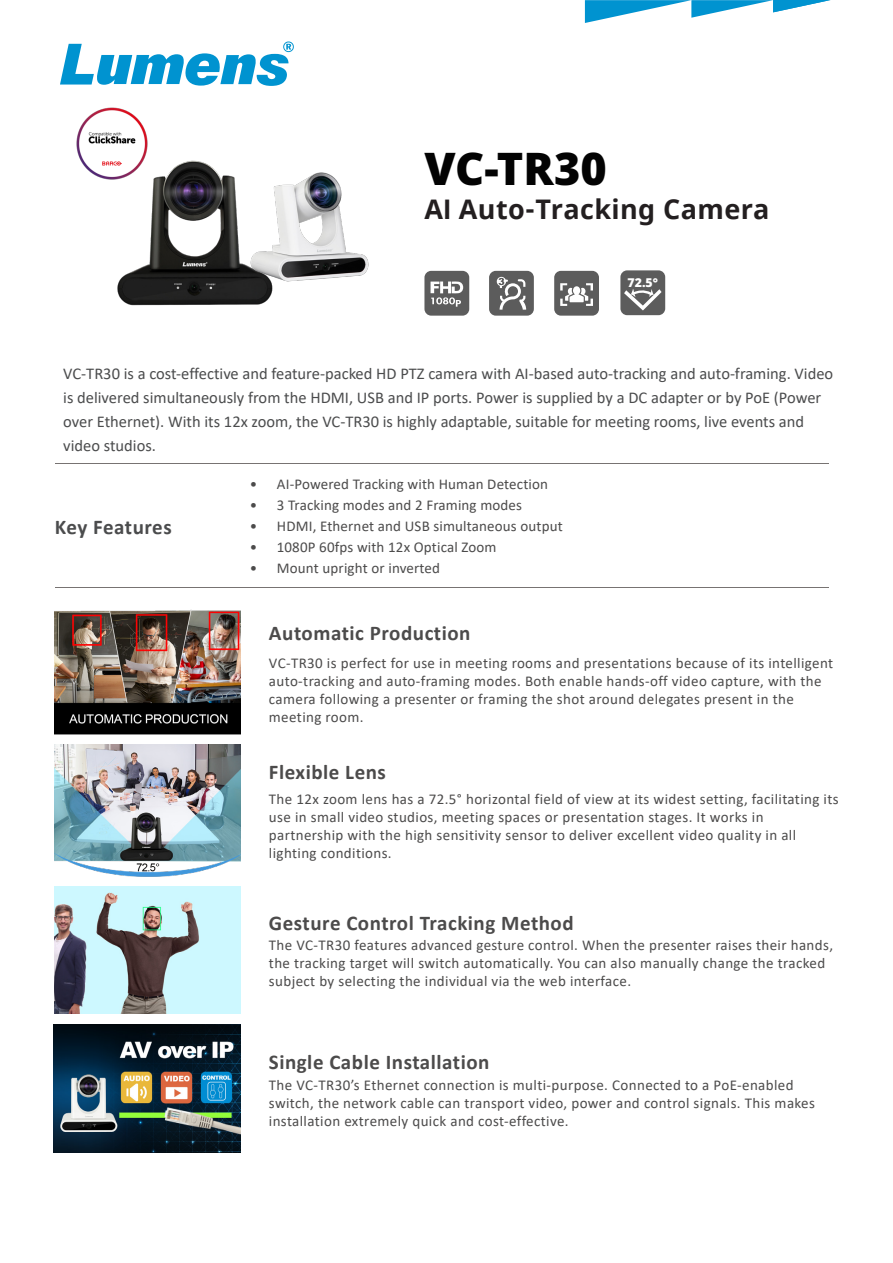
<style>
.page{position:relative;width:893px;height:1263px;background:#fff}
.page>*{position:absolute;margin:0;border:0;box-sizing:border-box;transform-origin:0 0}
.t1{font:900 45px "Noto Sans";color:#030303}
.t2{font:700 27px "Noto Sans";letter-spacing:.015em;color:#231f20}
.t3{font:700 21px "Calibri";letter-spacing:.025em;color:#4c4b4b}
.t4{font:700 21px "Calibri";letter-spacing:.015em;color:#4b4c4d}
.t5{font:16.5px/24px "Calibri";color:#4b4c4d}
.t6{font:15px/18px "Calibri";letter-spacing:.025em;color:#4c4b4b}
.t7{font:900 12.15px "Noto Sans";color:#fff}
.s1{font-family:"Arial"}
</style>
<div class="page">
<hr style="left:55px;top:464px;width:774px;height:1px;background:#777372">
<hr style="left:55px;top:587px;width:774px;height:1px;background:#777372">
<svg style="left:585px;top:0;width:246px;height:23px"></svg>
<svg style="left:60px;top:41px;width:234px;height:45px"></svg>
<img style="left:54px;top:887px;width:187px;height:127px">
<img style="left:54px;top:1025px;width:187px;height:127px">
<img style="left:54px;top:744px;width:187px;height:133px">
<img style="left:54px;top:609px;width:187px;height:126px">
<img style="left:117px;top:160px;width:151px;height:146px">
<img style="left:243px;top:160px;width:126px;height:139px">
<div style="left:489px;top:271px;width:45px;height:45px;background:#5c5c5c;border-radius:7px"></div>
<svg style="left:497px;top:277px;width:29px;height:33px"></svg>
<div style="left:424px;top:271px;width:45px;height:45px;background:#5c5c5c;border-radius:7px"></div>
<svg style="left:431px;top:281px;width:32px;height:26px"></svg>
<div style="left:620px;top:270px;width:45px;height:45px;background:#5c5c5c;border-radius:7px"></div>
<svg style="left:624px;top:289px;width:38px;height:21px"></svg>
<div style="left:554px;top:271px;width:45px;height:45px;background:#5c5c5c;border-radius:7px"></div>
<svg style="left:560px;top:283px;width:33px;height:23px"></svg>
<img style="left:76px;top:107px;width:73px;height:73px">
<p class="t1" style="left:424px;top:134px;width:184px">VC-TR30</p>
<p class="t2" style="left:424px;top:190px;width:347px">A<span class="s1">I</span> Auto-Tracking Camera</p>
<p class="t7" style="left:628px;top:273px;width:32px">72.5°</p>
<p class="t5" style="left:63px;top:361px;width:771px">VC-TR30 is a cost-effective and feature-packed HD PTZ camera with AI-based auto-tracking and auto-framing. Video is delivered simultaneously from the HDMI, USB and IP ports. Power is supplied by a DC adapter or by PoE (Power over Ethernet). With its 12x zoom, the VC-TR30 is highly adaptable, suitable for meeting rooms, live events and video studios.</p>
<p class="t4" style="left:55px;top:512px;width:118px">Key Features</p>
<p class="t6" style="left:250px;top:475px;width:300px">• AI-Powered Tracking with Human Detection</p>
<p class="t6" style="left:250px;top:496px;width:274px">• 3 Tracking modes and 2 Framing modes</p>
<p class="t6" style="left:250px;top:517px;width:314px">• HDMI, Ethernet and USB simultaneous output</p>
<p class="t6" style="left:250px;top:538px;width:248px">• 1080P 60fps with 12x Optical Zoom</p>
<p class="t6" style="left:250px;top:559px;width:192px">• Mount upright or inverted</p>
<p class="t3" style="left:269px;top:618px;width:203px">Automatic Production</p>
<p class="t6" style="left:269px;top:654px;width:566px">VC-TR30 is perfect for use in meeting rooms and presentations because of its intelligent auto-tracking and auto-framing modes. Both enable hands-off video capture, with the camera following a presenter or framing the shot around delegates present in the meeting room.</p>
<p class="t3" style="left:269px;top:757px;width:119px">Flexible Lens</p>
<p class="t6" style="left:269px;top:789px;width:571px">The 12x zoom lens has a 72.5° horizontal field of view at its widest setting, facilitating its use in small video studios, meeting spaces or presentation stages. It works in partnership with the high sensitivity sensor to deliver excellent video quality in all lighting conditions.</p>
<p class="t3" style="left:269px;top:908px;width:306px">Gesture Control Tracking Method</p>
<p class="t6" style="left:269px;top:936px;width:566px">The VC-TR30 features advanced gesture control. When the presenter raises their hands, the tracking target will switch automatically. You can also manually change the tracked subject by selecting the individual via the web interface.</p>
<p class="t3" style="left:269px;top:1047px;width:222px">Single Cable Installation</p>
<p class="t6" style="left:269px;top:1075px;width:548px">The VC-TR30’s Ethernet connection is multi-purpose. Connected to a PoE-enabled switch, the network cable can transport video, power and control signals. This makes installation extremely quick and cost-effective.</p>
</div>
